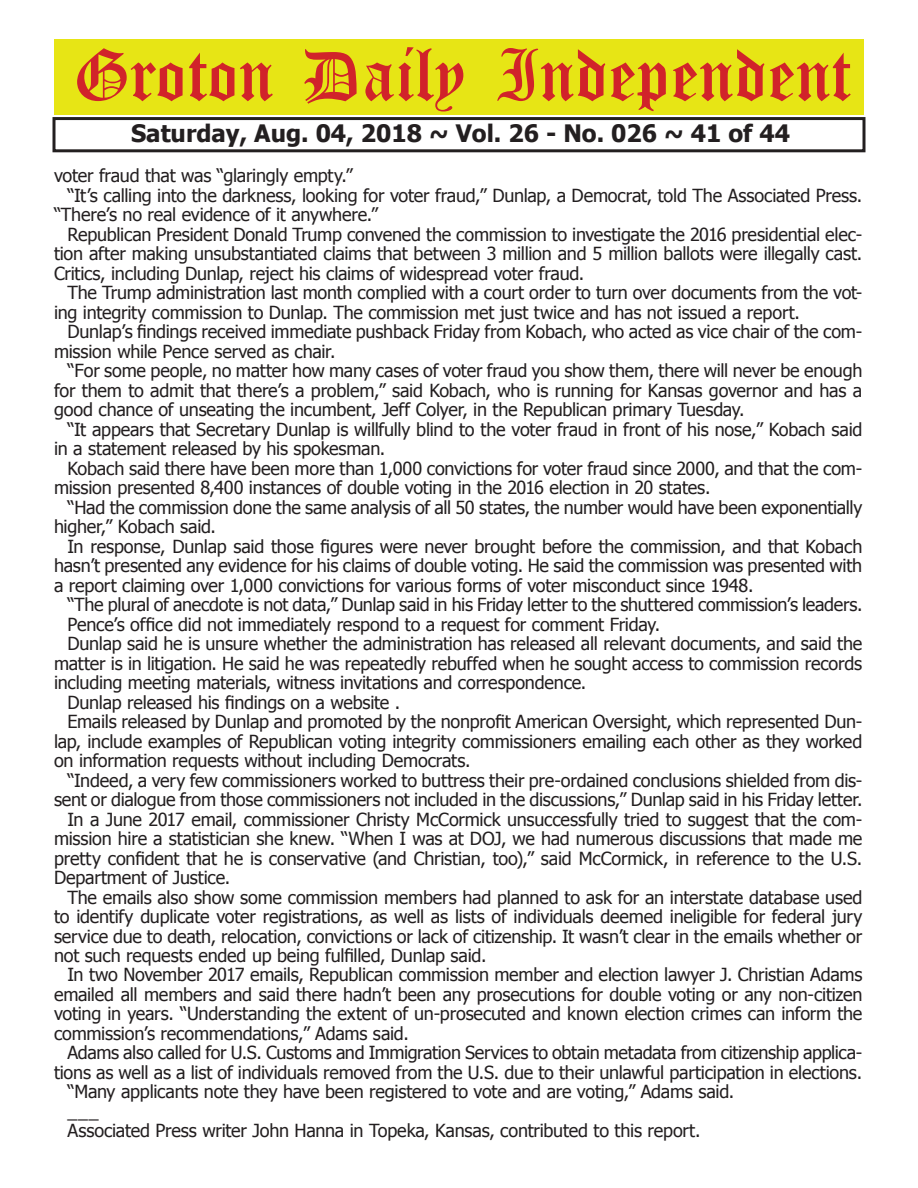
<style>
.page{position:relative;width:918px;height:1188px;background:#fff}
.page>*{position:absolute;margin:0;border:0;box-sizing:border-box;transform-origin:0 0}
.t1{font:54px "Old English Five";color:#d1232a}
.t2{font:700 24px "Tahoma";color:#231f20}
.t3{font:18px "Tahoma";letter-spacing:-.01em;color:#231f20}
</style>
<div class="page">
<div style="left:52px;top:117px;width:814px;height:35px;border:3px solid #231f20"></div>
<div style="left:54px;top:40px;width:810px;height:75px;background:#e7e515"></div>
<h1 class="t1" style="left:73px;top:50px;width:779px">Groton Daily Independent</h1>
<h2 class="t2" style="left:131px;top:116px;width:660px">Saturday, Aug. 04, 2018 ~ Vol. 26 - No. 026 ~ 41 of 44</h2>
<p class="t3" style="left:54px;top:164px;width:300px">voter fraud that was “glaringly empty.”</p>
<p class="t3" style="left:68px;top:183px;width:796px">“It’s calling into the darkness, looking for voter fraud,” Dunlap, a Democrat, told The Associated Press.</p>
<p class="t3" style="left:54px;top:203px;width:326px">“There’s no real evidence of it anywhere.”</p>
<p class="t3" style="left:68px;top:222px;width:796px">Republican President Donald Trump convened the commission to investigate the 2016 presidential elec-</p>
<p class="t3" style="left:54px;top:242px;width:810px">tion after making unsubstantiated claims that between 3 million and 5 million ballots were illegally cast.</p>
<p class="t3" style="left:54px;top:261px;width:532px">Critics, including Dunlap, reject his claims of widespread voter fraud.</p>
<p class="t3" style="left:68px;top:281px;width:796px">The Trump administration last month complied with a court order to turn over documents from the vot-</p>
<p class="t3" style="left:54px;top:300px;width:748px">ing integrity commission to Dunlap. The commission met just twice and has not issued a report.</p>
<p class="t3" style="left:68px;top:320px;width:796px">Dunlap’s findings received immediate pushback Friday from Kobach, who acted as vice chair of the com-</p>
<p class="t3" style="left:54px;top:339px;width:283px">mission while Pence served as chair.</p>
<p class="t3" style="left:68px;top:359px;width:796px">“For some people, no matter how many cases of voter fraud you show them, there will never be enough</p>
<p class="t3" style="left:54px;top:378px;width:810px">for them to admit that there’s a problem,” said Kobach, who is running for Kansas governor and has a</p>
<p class="t3" style="left:54px;top:398px;width:692px">good chance of unseating the incumbent, Jeff Colyer, in the Republican primary Tuesday.</p>
<p class="t3" style="left:68px;top:417px;width:797px">“It appears that Secretary Dunlap is willfully blind to the voter fraud in front of his nose,” Kobach said</p>
<p class="t3" style="left:54px;top:437px;width:333px">in a statement released by his spokesman.</p>
<p class="t3" style="left:68px;top:456px;width:796px">Kobach said there have been more than 1,000 convictions for voter fraud since 2000, and that the com-</p>
<p class="t3" style="left:54px;top:476px;width:658px">mission presented 8,400 instances of double voting in the 2016 election in 20 states.</p>
<p class="t3" style="left:68px;top:495px;width:796px">“Had the commission done the same analysis of all 50 states, the number would have been exponentially</p>
<p class="t3" style="left:54px;top:515px;width:164px">higher,” Kobach said.</p>
<p class="t3" style="left:68px;top:534px;width:796px">In response, Dunlap said those figures were never brought before the commission, and that Kobach</p>
<p class="t3" style="left:54px;top:554px;width:810px">hasn’t presented any evidence for his claims of double voting. He said the commission was presented with</p>
<p class="t3" style="left:54px;top:573px;width:701px">a report claiming over 1,000 convictions for various forms of voter misconduct since 1948.</p>
<p class="t3" style="left:68px;top:592px;width:797px">“The plural of anecdote is not data,” Dunlap said in his Friday letter to the shuttered commission’s leaders.</p>
<p class="t3" style="left:68px;top:612px;width:594px">Pence’s office did not immediately respond to a request for comment Friday.</p>
<p class="t3" style="left:68px;top:631px;width:796px">Dunlap said he is unsure whether the administration has released all relevant documents, and said the</p>
<p class="t3" style="left:54px;top:651px;width:810px">matter is in litigation. He said he was repeatedly rebuffed when he sought access to commission records</p>
<p class="t3" style="left:54px;top:670px;width:534px">including meeting materials, witness invitations and correspondence.</p>
<p class="t3" style="left:68px;top:690px;width:334px">Dunlap released his findings on a website .</p>
<p class="t3" style="left:68px;top:709px;width:796px">Emails released by Dunlap and promoted by the nonprofit American Oversight, which represented Dun-</p>
<p class="t3" style="left:54px;top:729px;width:810px">lap, include examples of Republican voting integrity commissioners emailing each other as they worked</p>
<p class="t3" style="left:54px;top:748px;width:418px">on information requests without including Democrats.</p>
<p class="t3" style="left:68px;top:768px;width:796px">“Indeed, a very few commissioners worked to buttress their pre-ordained conclusions shielded from dis-</p>
<p class="t3" style="left:54px;top:787px;width:810px">sent or dialogue from those commissioners not included in the discussions,” Dunlap said in his Friday letter.</p>
<p class="t3" style="left:68px;top:807px;width:796px">In a June 2017 email, commissioner Christy McCormick unsuccessfully tried to suggest that the com-</p>
<p class="t3" style="left:54px;top:826px;width:810px">mission hire a statistician she knew. “When I was at DOJ, we had numerous discussions that made me</p>
<p class="t3" style="left:54px;top:846px;width:810px">pretty confident that he is conservative (and Christian, too),” said McCormick, in reference to the U.S.</p>
<p class="t3" style="left:54px;top:865px;width:178px">Department of Justice.</p>
<p class="t3" style="left:68px;top:885px;width:797px">The emails also show some commission members had planned to ask for an interstate database used</p>
<p class="t3" style="left:54px;top:904px;width:810px">to identify duplicate voter registrations, as well as lists of individuals deemed ineligible for federal jury</p>
<p class="t3" style="left:54px;top:924px;width:810px">service due to death, relocation, convictions or lack of citizenship. It wasn’t clear in the emails whether or</p>
<p class="t3" style="left:54px;top:943px;width:434px">not such requests ended up being fulfilled, Dunlap said.</p>
<p class="t3" style="left:68px;top:963px;width:797px">In two November 2017 emails, Republican commission member and election lawyer J. Christian Adams</p>
<p class="t3" style="left:54px;top:982px;width:810px">emailed all members and said there hadn’t been any prosecutions for double voting or any non-citizen</p>
<p class="t3" style="left:54px;top:1002px;width:810px">voting in years. “Understanding the extent of un-prosecuted and known election crimes can inform the</p>
<p class="t3" style="left:54px;top:1021px;width:356px">commission’s recommendations,” Adams said.</p>
<p class="t3" style="left:68px;top:1041px;width:796px">Adams also called for U.S. Customs and Immigration Services to obtain metadata from citizenship applica-</p>
<p class="t3" style="left:54px;top:1060px;width:810px">tions as well as a list of individuals removed from the U.S. due to their unlawful participation in elections.</p>
<p class="t3" style="left:68px;top:1080px;width:668px">“Many applicants note they have been registered to vote and are voting,” Adams said.</p>
<p class="t3" style="left:68px;top:1099px;width:33px">___</p>
<p class="t3" style="left:68px;top:1119px;width:635px">Associated Press writer John Hanna in Topeka, Kansas, contributed to this report.</p>
</div>
